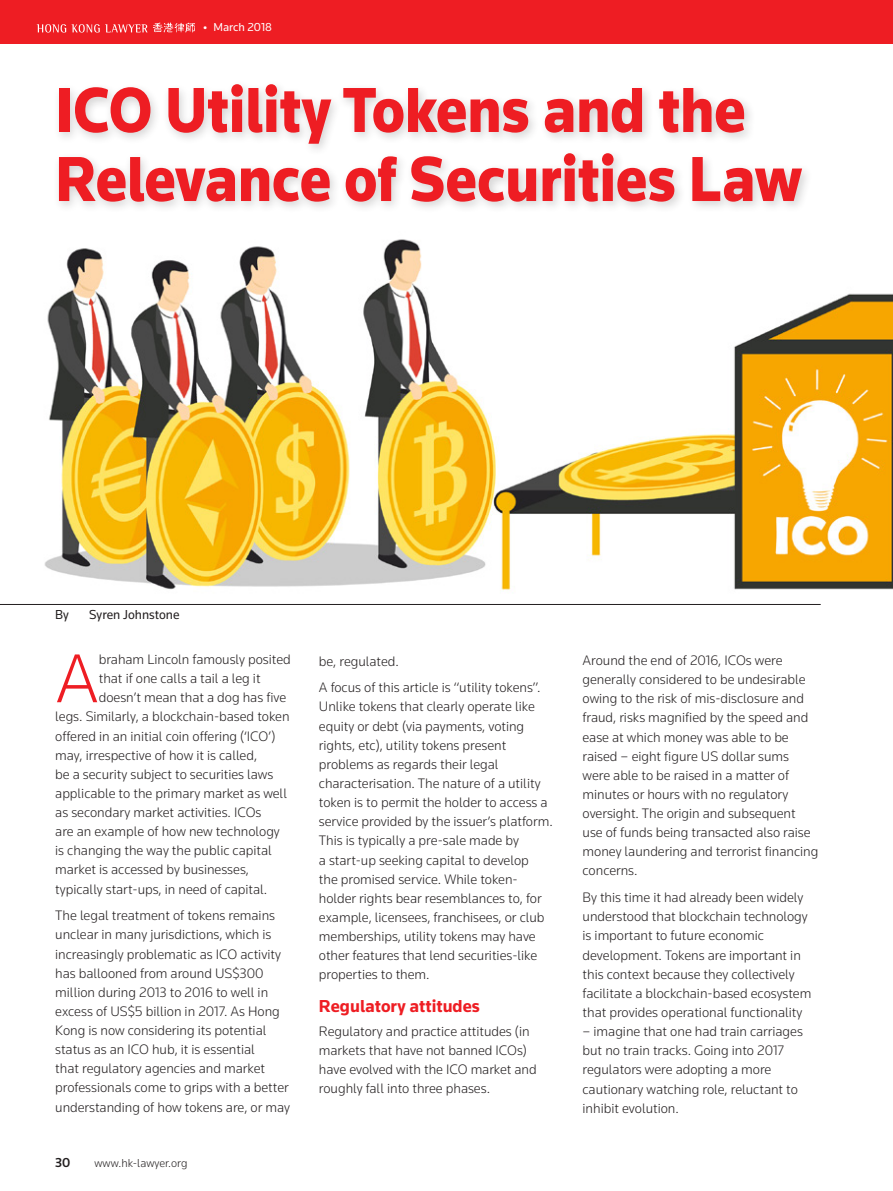
<style>
.page{position:relative;width:893px;height:1191px;background:#fff}
.page>*{position:absolute;margin:0;border:0;box-sizing:border-box;transform-origin:0 0}
.E-3_1_Body{font:300 71.7px "Knowledge";color:#ee1d23}
.E-2_0_A_head{font:900 66px/69px "Knowledge";letter-spacing:-.005em;color:#ee1d23;scale:.93 1}
.E-2_0_A_head-2{font:700 18px "Knowledge";color:#ee1d23}
.E-3_1_Body-2{font:300 14.25px/19.2px "Knowledge";color:#231f20}
.E-_Editor{font:13.5px "Knowledge";color:#231f20}
.t1{font:500 13.5px "Knowledge";color:#231f20}
.t2{font:300 12px "Knowledge";color:#231f20}
.t3{font:12px "Knowledge";color:#fff}
.s1{font-weight:300}
</style>
<div class="page">
<img style="left:44px;top:239px;width:849px;height:352px">
<div style="left:0;top:0;width:893px;height:43px;background:#ee1d23"></div>
<svg style="left:37px;top:23px;width:158px;height:10px"></svg>
<div style="left:53px;top:79px;width:760px;height:134px;background:#231f20;opacity:.2"></div>
<hr style="left:0;top:604px;width:821px;height:1px;background:#231f20">
<p class="t3" style="left:203px;top:20px;width:70px"><span class="s1">•</span> March 2018</p>
<p class="E-2_0_A_head" style="left:55px;top:74px;width:804px">ICO Utility Tokens and the<br>Relevance of Securities Law</p>
<p class="E-_Editor" style="left:55px;top:606px;width:15px">By</p>
<p class="E-_Editor" style="left:89px;top:606px;width:92px">Syren Johnstone</p>
<p class="E-3_1_Body" style="left:55px;top:634px;width:45px">A</p>
<p class="E-3_1_Body-2" style="left:99px;top:649px;width:194px">braham Lincoln famously posited</p>
<p class="E-3_1_Body-2" style="left:99px;top:668px;width:163px">that if one calls a tail a leg it</p>
<p class="E-3_1_Body-2" style="left:99px;top:687px;width:189px">doesn’t mean that a dog has five</p>
<p class="E-3_1_Body-2" style="left:55px;top:707px;width:236px">legs. Similarly, a blockchain-based token</p>
<p class="E-3_1_Body-2" style="left:55px;top:726px;width:222px">offered in an initial coin offering (‘ICO’)</p>
<p class="E-3_1_Body-2" style="left:55px;top:745px;width:203px">may, irrespective of how it is called,</p>
<p class="E-3_1_Body-2" style="left:55px;top:764px;width:220px">be a security subject to securities laws</p>
<p class="E-3_1_Body-2" style="left:55px;top:783px;width:233px">applicable to the primary market as well</p>
<p class="E-3_1_Body-2" style="left:55px;top:802px;width:208px">as secondary market activities. ICOs</p>
<p class="E-3_1_Body-2" style="left:55px;top:821px;width:226px">are an example of how new technology</p>
<p class="E-3_1_Body-2" style="left:55px;top:840px;width:218px">is changing the way the public capital</p>
<p class="E-3_1_Body-2" style="left:55px;top:860px;width:195px">market is accessed by businesses,</p>
<p class="E-3_1_Body-2" style="left:55px;top:879px;width:213px">typically start-ups, in need of capital.</p>
<p class="E-3_1_Body-2" style="left:55px;top:905px;width:236px">The legal treatment of tokens remains unclear in many jurisdictions, which is increasingly problematic as ICO activity has ballooned from around US$300 million during 2013 to 2016 to well in excess of US$5 billion in 2017. As Hong Kong is now considering its potential status as an ICO hub, it is essential<br>that regulatory agencies and market professionals come to grips with a better understanding of how tokens are, or may</p>
<p class="t1" style="left:55px;top:1153px;width:17px">30</p>
<p class="t2" style="left:94px;top:1155px;width:95px">www.hk-lawyer.org</p>
<p class="E-3_1_Body-2" style="left:319px;top:651px;width:82px">be, regulated.</p>
<p class="E-3_1_Body-2" style="left:319px;top:677px;width:235px">A focus of this article is “utility tokens”.<br>Unlike tokens that clearly operate like equity or debt (via payments, voting rights, etc), utility tokens present problems as regards their legal characterisation. The nature of a utility token is to permit the holder to access a service provided by the issuer’s platform.<br>This is typically a pre-sale made by<br>a start-up seeking capital to develop<br>the promised service. While token&shy;holder rights bear resemblances to, for example, licensees, franchisees, or club memberships, utility tokens may have other features that lend securities-like properties to them.</p>
<p class="E-2_0_A_head-2" style="left:319px;top:995px;width:163px">Regulatory attitudes</p>
<p class="E-3_1_Body-2" style="left:319px;top:1021px;width:219px">Regulatory and practice attitudes (in markets that have not banned ICOs) have evolved with the ICO market and roughly fall into three phases.</p>
<p class="E-3_1_Body-2" style="left:583px;top:650px;width:237px">Around the end of 2016, ICOs were generally considered to be undesirable owing to the risk of mis-disclosure and fraud, risks magnified by the speed and ease at which money was able to be raised – eight figure US dollar sums were able to be raised in a matter of minutes or hours with no regulatory oversight. The origin and subsequent use of funds being transacted also raise money laundering and terrorist financing concerns.</p>
<p class="E-3_1_Body-2" style="left:583px;top:887px;width:230px">By this time it had already been widely understood that blockchain technology is important to future economic development. Tokens are important in this context because they collectively facilitate a blockchain-based ecosystem that provides operational functionality</p>
<p class="E-3_1_Body-2" style="left:583px;top:1021px;width:222px">– imagine that one had train carriages but no train tracks. Going into 2017 regulators were adopting a more cautionary watching role, reluctant to inhibit evolution.</p>
</div>
